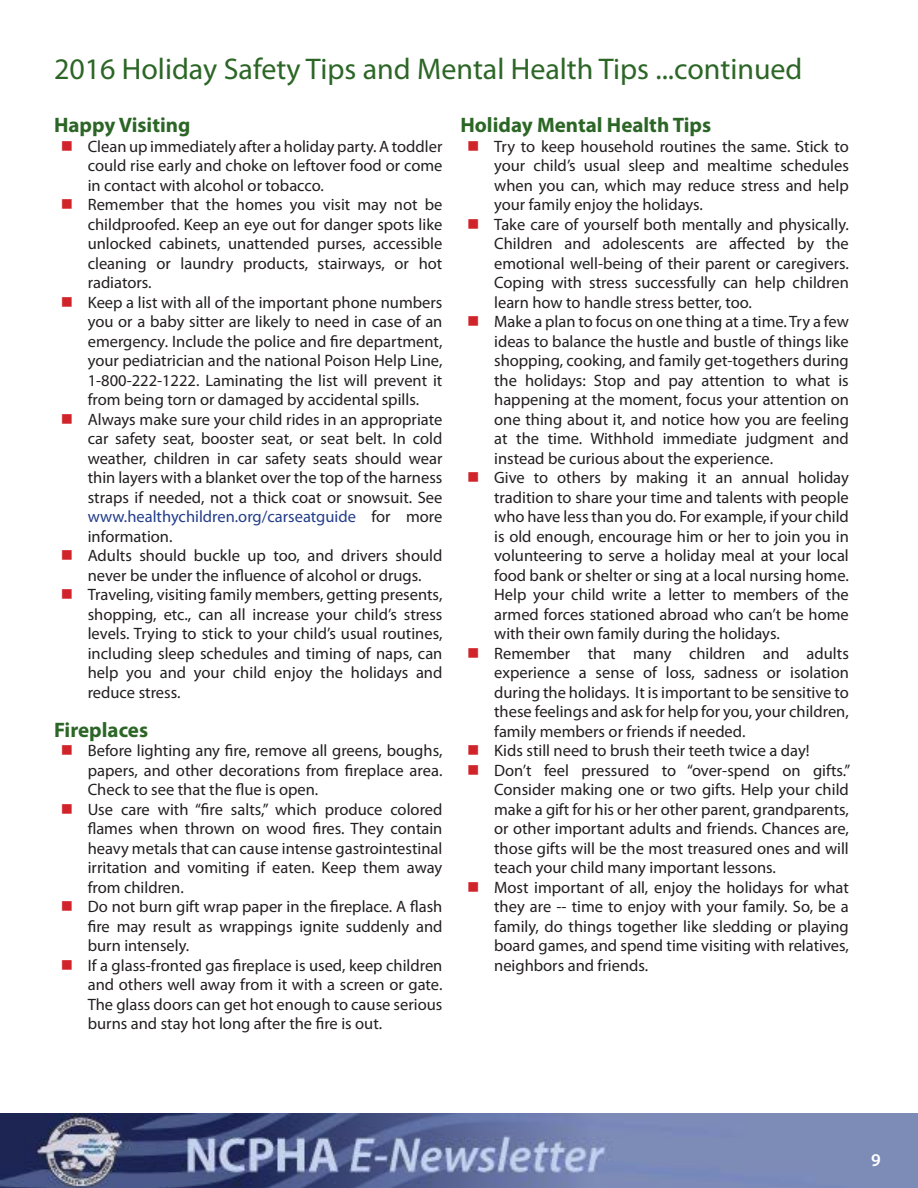
<style>
.page{position:relative;width:918px;height:1188px;background:#fff}
.page>*{position:absolute;margin:0;border:0;box-sizing:border-box;transform-origin:0 0}
.t1{font:30px "Myriad Pro";color:#2c6626}
.body{font:700 21px "Myriad Pro";color:#2c6626}
.t2{font:600 18px "Myriad Pro";color:#fff}
.t3{font:16.5px/19.5px "Myriad Pro";color:#231f20;text-align:justify}
.s1{color:#223d8a}
</style>
<div class="page">
<img style="left:0;top:1113px;width:918px;height:75px">
<p class="t1" style="left:54px;top:51px;width:750px">2016 Holiday Safety Tips and Mental Health Tips ...continued</p>
<p class="body" style="left:54px;top:111px;width:138px">Happy Visiting</p>
<p class="t3" style="left:88px;top:136px;width:356px">Clean up immediately after a holiday party. A toddler could rise early and choke on leftover food or come in contact with alcohol or tobacco.</p>
<p class="t3" style="left:88px;top:194px;width:356px">Remember that the homes you visit may not be childproofed. Keep an eye out for danger spots like unlocked cabinets, unattended purses, accessible cleaning or laundry products, stairways, or hot radiators.</p>
<p class="t3" style="left:88px;top:292px;width:356px">Keep a list with all of the important phone numbers you or a baby sitter are likely to need in case of an emergency. Include the police and fire department, your pediatrician and the national Poison Help Line, 1-800-222-1222. Laminating the list will prevent it from being torn or damaged by accidental spills.</p>
<p class="t3" style="left:88px;top:409px;width:356px">Always make sure your child rides in an appropriate car safety seat, booster seat, or seat belt. In cold weather, children in car safety seats should wear thin layers with a blanket over the top of the harness straps if needed, not a thick coat or snowsuit. See <span class="s1">www.healthychildren.org/carseatguide</span> for more information.</p>
<p class="t3" style="left:88px;top:545px;width:356px">Adults should buckle up too, and drivers should never be under the influence of alcohol or drugs.</p>
<p class="t3" style="left:88px;top:584px;width:356px">Traveling, visiting family members, getting presents, shopping, etc., can all increase your child’s stress levels. Trying to stick to your child’s usual routines, including sleep schedules and timing of naps, can help you and your child enjoy the holidays and reduce stress.</p>
<p class="body" style="left:54px;top:716px;width:96px">Fireplaces</p>
<p class="t3" style="left:88px;top:740px;width:356px">Before lighting any fire, remove all greens, boughs, papers, and other decorations from fireplace area.<br>Check to see that the flue is open.</p>
<p class="t3" style="left:88px;top:799px;width:356px">Use care with “fire salts,” which produce colored flames when thrown on wood fires. They contain heavy metals that can cause intense gastrointestinal irritation and vomiting if eaten. Keep them away from children.</p>
<p class="t3" style="left:88px;top:896px;width:356px">Do not burn gift wrap paper in the fireplace. A flash fire may result as wrappings ignite suddenly and burn intensely.</p>
<p class="t3" style="left:88px;top:955px;width:356px">If a glass-fronted gas fireplace is used, keep children and others well away from it with a screen or gate.<br>The glass doors can get hot enough to cause serious burns and stay hot long after the fire is out.</p>
<p class="body" style="left:460px;top:111px;width:252px">Holiday Mental Health Tips</p>
<p class="t3" style="left:494px;top:136px;width:356px">Try to keep household routines the same. Stick to your child’s usual sleep and mealtime schedules when you can, which may reduce stress and help your family enjoy the holidays.</p>
<p class="t3" style="left:494px;top:214px;width:356px">Take care of yourself both mentally and physically.<br>Children and adolescents are affected by the emotional well-being of their parent or caregivers.<br>Coping with stress successfully can help children learn how to handle stress better, too.</p>
<p class="t3" style="left:494px;top:311px;width:356px">Make a plan to focus on one thing at a time. Try a few ideas to balance the hustle and bustle of things like shopping, cooking, and family get-togethers during the holidays: Stop and pay attention to what is happening at the moment, focus your attention on one thing about it, and notice how you are feeling at the time. Withhold immediate judgment and instead be curious about the experience.</p>
<p class="t3" style="left:494px;top:467px;width:356px">Give to others by making it an annual holiday tradition to share your time and talents with people who have less than you do. For example, if your child is old enough, encourage him or her to join you in volunteering to serve a holiday meal at your local food bank or shelter or sing at a local nursing home.<br>Help your child write a letter to members of the armed forces stationed abroad who can’t be home with their own family during the holidays.</p>
<p class="t3" style="left:494px;top:643px;width:356px">Remember that many children and adults experience a sense of loss, sadness or isolation during the holidays. It is important to be sensitive to these feelings and ask for help for you, your children, family members or friends if needed.</p>
<p class="t3" style="left:494px;top:740px;width:317px">Kids still need to brush their teeth twice a day!</p>
<p class="t3" style="left:494px;top:760px;width:358px">Don’t feel pressured to “over-spend on gifts.” Consider making one or two gifts. Help your child make a gift for his or her other parent, grandparents, or other important adults and friends. Chances are, those gifts will be the most treasured ones and will teach your child many important lessons.</p>
<p class="t3" style="left:494px;top:877px;width:356px">Most important of all, enjoy the holidays for what they are -- time to enjoy with your family. So, be a family, do things together like sledding or playing board games, and spend time visiting with relatives, neighbors and friends.</p>
<p class="t2" style="left:871px;top:1148px;width:11px">9</p>
</div>
